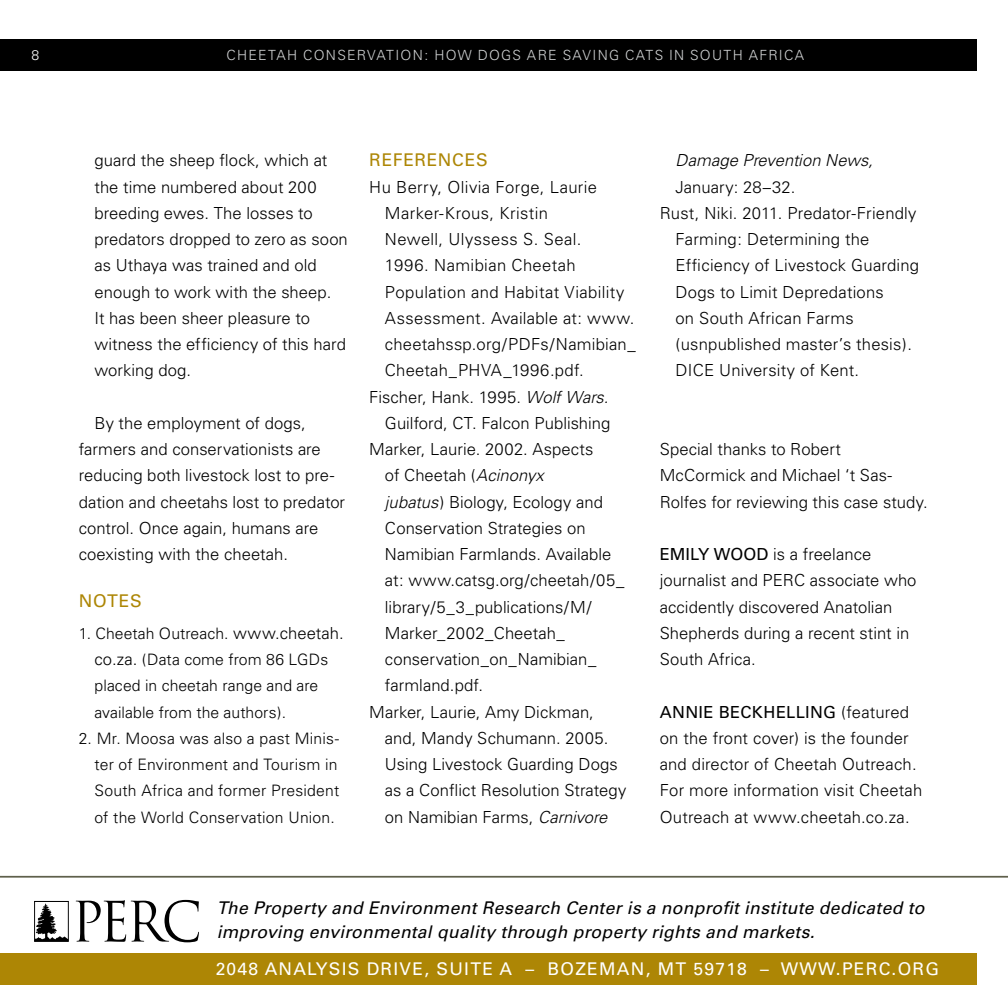
<style>
.page{position:relative;width:1008px;height:1008px;background:#fff}
.page>*{position:absolute;margin:0;border:0;box-sizing:border-box;transform-origin:0 0}
.t1{font:54.25px "Trajan Pro";color:#000;scale:.94 1}
.t2{font:italic 17.5px/24.5px "Univers";letter-spacing:.015em;color:#000}
.t3{font:17.5px "Univers";letter-spacing:.07em;color:#fff}
.t4{font:17.5px "Univers";letter-spacing:.03em;color:#ad8605}
.t5{font:300 16.62px/26.2px "Univers";letter-spacing:.005em;color:#000}
.t6{font:300 16.62px "Univers";letter-spacing:.025em;color:#000}
.t7{font:italic 300 16.62px "Univers";letter-spacing:.005em;color:#000}
.t8{font:16.62px "Univers";color:#000}
.t9{font:300 15.75px/26.2px "Univers";letter-spacing:.01em;color:#000}
.t10{font:300 14px "Univers";letter-spacing:.09em;color:#d1d3d4}
.t11{font:300 14px "Univers";color:#fff}
.s1{font-size:16.62px}
.s2{font-style:italic}
.s3{font-weight:400}
</style>
<div class="page">
<div style="left:0;top:39px;width:976px;height:32px;background:#000"></div>
<svg style="left:36px;top:903px;width:31px;height:37px"></svg>
<div style="left:34px;top:901px;width:35px;height:41px;border:1px solid #000"></div>
<div style="left:0;top:953px;width:976px;height:31px;background:#ad8605"></div>
<hr style="left:0;top:876px;width:1008px;height:2px;background:#5f604b">
<p class="t11" style="left:32px;top:47px;width:9px">8</p>
<p class="t10" style="left:227px;top:47px;width:21px">Chee</p>
<p class="t10" style="left:268px;top:47px;width:57px">tah Conser</p>
<p class="t10" style="left:367px;top:47px;width:122px">vation : How Dogs</p>
<p class="t10" style="left:527px;top:47px;width:82px">are Saving</p>
<p class="t10" style="left:625px;top:47px;width:135px">Cats in So uth Afr</p>
<p class="t10" style="left:779px;top:47px;width:27px">ica</p>
<p class="t5" style="left:94px;top:147px;width:255px">guard the sheep flock, which at the time numbered about 200 breeding ewes. The losses to predators dropped to zero as soon as Uthaya was trained and old enough to work with the sheep.<br>It has been sheer pleasure to witness the efficiency of this hard working dog.</p>
<p class="t5" style="left:79px;top:410px;width:268px;text-indent:16px">By the employment of dogs, farmers and conservationists are reducing both livestock lost to pre&shy;dation and cheetahs lost to predator control. Once again, humans are coexisting with the cheetah.</p>
<p class="t4" style="left:79px;top:591px;width:62px">N OTES</p>
<p class="t9" style="left:94px;top:620px;width:251px;text-indent:-16px">1. Cheetah Outreach. <span class="s1">www.cheetah. co.za.</span> (Data come from 86 LGDs placed in cheetah range and are available from the authors).</p>
<p class="t9" style="left:94px;top:725px;width:246px;text-align:justify;text-indent:-16px">2. Mr. Moosa was also a past Minis&shy;ter of Environment and Tourism in South Africa and former President of the World Conservation U nion.</p>
<p class="t4" style="left:369px;top:150px;width:117px">REFERENCES</p>
<p class="t6" style="left:369px;top:177px;width:229px">Hu Berry, Olivia Forge, Laurie</p>
<p class="t6" style="left:385px;top:203px;width:165px">Marker-Krous, Kristin</p>
<p class="t6" style="left:385px;top:229px;width:198px">Newell, U lyssess S. Seal.</p>
<p class="t6" style="left:385px;top:255px;width:192px">1996. Namibian Cheetah</p>
<p class="t6" style="left:385px;top:282px;width:241px">Population and Habitat Viability</p>
<p class="t5" style="left:385px;top:305px;width:251px">Assessment. Available at: www.</p>
<p class="t5" style="left:385px;top:331px;width:252px">cheetahssp.org/PD Fs/Namibian_</p>
<p class="t5" style="left:385px;top:357px;width:200px">Cheetah_PHVA_1996.pdf.</p>
<p class="t5" style="left:369px;top:384px;width:241px">Fischer, Hank. 1995. <span class="s2">Wolf Wars.</span></p>
<p class="t5" style="left:385px;top:410px;width:227px">Guilford, CT. Falcon Publishing</p>
<p class="t5" style="left:369px;top:436px;width:226px">Marker, Laurie. 2002. Aspects</p>
<p class="t5" style="left:385px;top:462px;width:160px">of Cheetah (<span class="s2">Acinonyx</span></p>
<p class="t5" style="left:385px;top:489px;width:220px"><span class="s2">jubatus</span>) Biology, Ecology and</p>
<p class="t5" style="left:385px;top:515px;width:202px">Conservation Strategies on</p>
<p class="t5" style="left:385px;top:541px;width:228px">Namibian Farmlands. Available</p>
<p class="t5" style="left:385px;top:567px;width:241px">at: www.catsg.org/cheetah/05_</p>
<p class="t5" style="left:385px;top:594px;width:208px">library/5_3_publications/M/</p>
<p class="t5" style="left:385px;top:620px;width:181px">Marker_2002_Cheetah_</p>
<p class="t5" style="left:385px;top:646px;width:213px">conservation_on_Namibian_</p>
<p class="t5" style="left:385px;top:672px;width:100px">farmland.pdf.</p>
<p class="t5" style="left:369px;top:699px;width:226px">Marker, Laurie, Amy Dickman,</p>
<p class="t5" style="left:385px;top:725px;width:225px">and, Mandy Schumann. 2005.</p>
<p class="t5" style="left:385px;top:751px;width:234px">Using Livestock Guarding Dogs</p>
<p class="t5" style="left:385px;top:777px;width:243px">as a Conflict Resolution Strategy</p>
<p class="t5" style="left:385px;top:804px;width:224px">on Namibian Farms, <span class="s2">Carnivore</span></p>
<p class="t7" style="left:675px;top:150px;width:199px">Damage Prevention News,</p>
<p class="t5" style="left:675px;top:174px;width:121px">January: 28–32.</p>
<p class="t5" style="left:660px;top:200px;width:258px">Rust, Niki. 2011. Predator-Friendly</p>
<p class="t5" style="left:675px;top:226px;width:195px">Farming: Determining the</p>
<p class="t5" style="left:675px;top:252px;width:245px">Efficiency of Livestock Guarding</p>
<p class="t5" style="left:675px;top:279px;width:210px">Dogs to Limit Depredations</p>
<p class="t5" style="left:675px;top:305px;width:180px">on South African Farms</p>
<p class="t5" style="left:675px;top:331px;width:238px">(usnpublished master’s thesis).</p>
<p class="t5" style="left:675px;top:357px;width:185px">DI CE U niversity of Kent.</p>
<p class="t5" style="left:660px;top:436px;width:270px">Special thanks to Robert<br>McCormick and Michael ‘t Sas-<br>Rolfes for reviewing this case study.</p>
<p class="t8" style="left:660px;top:544px;width:69px">EMILYWOO</p>
<p class="t5" style="left:660px;top:541px;width:258px;text-indent:97px"><span class="s3">D</span> is a freelance journalist and PERC associate who accidently discovered Anatolian<br>Shepherds during a recent stint in<br>South Africa.</p>
<p class="t5" style="left:660px;top:699px;width:264px"><span class="s3">ANN IE BECKHELLING</span> (featured on the front cover) is the founder and director of Cheetah Outreach.<br>For more information visit Cheetah Outreach at www.cheetah.co.za.</p>
<h1 class="t1" style="left:71px;top:887px;width:141px">PERC</h1>
<p class="t2" style="left:217px;top:895px;width:709px">The Property and Environment Research Center is a nonprofit institute dedicated to improving environmental quality through property rights and markets.</p>
<p class="t3" style="left:216px;top:959px;width:124px">2048 ANALYSIS</p>
<p class="t3" style="left:367px;top:959px;width:306px">DRIVE, SUITE A – BOZEMAN, MT</p>
<p class="t3" style="left:694px;top:959px;width:247px">59718 – WWW.PERC.ORG</p>
</div>
